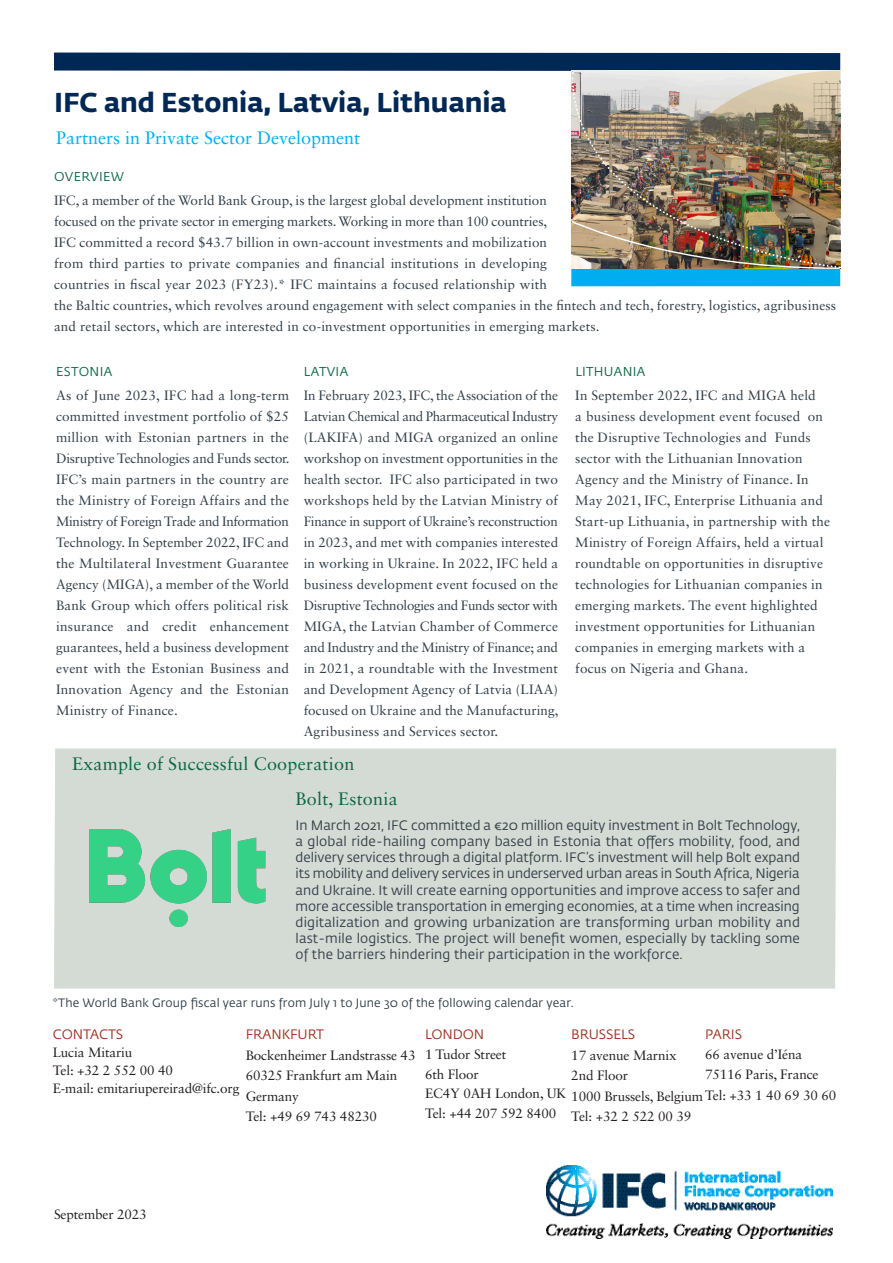
<style>
.page{position:relative;width:893px;height:1263px;background:#fff}
.page>*{position:absolute;margin:0;border:0;box-sizing:border-box;transform-origin:0 0}
.t1{font:700 27px "Fedra Sans Std";color:#002855}
.Body_Subheads{font:18px "Sabon LT Std";letter-spacing:.015em;color:#0b6645}
.Subheader{font:18px "Sabon LT Std";color:#00aeef}
.Body_Subheads-2{font:13.5px/21px "Sabon LT Std";letter-spacing:.015em;color:#313e48;text-align:justify}
.Body{font:13.5px/16.2px "Fedra Sans Std";letter-spacing:.015em;color:#333e48;text-align:justify}
.Body-2{font:13.5px/21px "Sabon LT Std";letter-spacing:.015em;color:#313e48}
._4_-_ContactInfo_Bod{font:13.5px "Sabon LT Std";letter-spacing:-.01em;color:#231f20}
._4_-_ContactInfo_Bod-2{font:13.5px "Fedra Sans Std";letter-spacing:-.01em;color:#9c3022}
.Body_Subheads-3{font:12.75px "Fedra Sans Std";letter-spacing:.025em;color:#0b6645}
.Body-3{font:12px "Fedra Sans Std";letter-spacing:.015em;color:#2f3d47}
</style>
<div class="page">
<div style="left:571px;top:268px;width:269px;height:18px;background:#00aeef"></div>
<img style="left:54px;top:52px;width:787px;height:218px">
<img style="left:547px;top:1166px;width:285px;height:72px">
<div style="left:54px;top:748px;width:782px;height:240px;background:#d3dbd4"></div>
<img style="left:89px;top:829px;width:177px;height:97px">
<p class="t1" style="left:54px;top:86px;width:454px">IFC and Estonia, Latvia, Lithuania</p>
<p class="Subheader" style="left:56px;top:127px;width:306px">Partners in Private Sector Development</p>
<p class="Body_Subheads-3" style="left:54px;top:168px;width:71px">OVERVIEW</p>
<p class="Body-2" style="left:54px;top:189px;width:784px">IFC, a member of the World Bank Group, is the largest global development institution<br>focused on the private sector in emerging markets. Working in more than 100 countries,<br>IFC committed a record $43.7 billion in own-account investments and mobilization<br>from third parties to private companies and financial institutions in developing<br>countries in fiscal year 2023 (FY23).* IFC maintains a focused relationship with<br>the Baltic countries, which revolves around engagement with select companies in the fintech and tech, forestry, logistics, agribusiness and retail sectors, which are interested in co-investment opportunities in emerging markets.</p>
<p class="Body_Subheads-3" style="left:56px;top:364px;width:58px">ESTONIA</p>
<p class="Body_Subheads-2" style="left:56px;top:385px;width:235px">As of June 2023, IFC had a long-term committed investment portfolio of $25 million with Estonian partners in the Disruptive Technologies and Funds sector.<br>IFC’s main partners in the country are the Ministry of Foreign Affairs and the Ministry of Foreign Trade and Information Technology. In September 2022, IFC and the Multilateral Investment Guarantee Agency (MIGA), a member of the World Bank Group which offers political risk insurance and credit enhancement guarantees, held a business development event with the Estonian Business and Innovation Agency and the Estonian Ministry of Finance.</p>
<p class="Body_Subheads" style="left:72px;top:753px;width:284px">Example of Successful Cooperation</p>
<p class="Body_Subheads" style="left:296px;top:788px;width:104px">Bolt, Estonia</p>
<p class="Body" style="left:296px;top:817px;width:506px">In March 2021, IFC committed a €20 million equity investment in Bolt Technology, a global ride-hailing company based in Estonia that offers mobility, food, and delivery services through a digital platform. IFC’s investment will help Bolt expand its mobility and delivery services in underserved urban areas in South Africa, Nigeria and Ukraine. It will create earning opportunities and improve access to safer and more accessible transportation in emerging economies, at a time when increasing digitalization and growing urbanization are transforming urban mobility and last-mile logistics. The project will benefit women, especially by tackling some of the barriers hindering their participation in the workforce.</p>
<p class="Body_Subheads-3" style="left:304px;top:364px;width:46px">LATVIA</p>
<p class="Body_Subheads-2" style="left:304px;top:385px;width:256px">In February 2023, IFC, the Association of the Latvian Chemical and Pharmaceutical Industry (LAKIFA) and MIGA organized an online workshop on investment opportunities in the health sector. IFC also participated in two workshops held by the Latvian Ministry of Finance in support of Ukraine’s reconstruction in 2023, and met with companies interested in working in Ukraine. In 2022, IFC held a business development event focused on the Disruptive Technologies and Funds sector with MIGA, the Latvian Chamber of Commerce and Industry and the Ministry of Finance; and in 2021, a roundtable with the Investment and Development Agency of Latvia (LIAA) focused on Ukraine and the Manufacturing, Agribusiness and Services sector.</p>
<p class="Body_Subheads-3" style="left:575px;top:364px;width:72px">LITHUANIA</p>
<p class="Body_Subheads-2" style="left:575px;top:385px;width:256px;text-align:left">In September 2022, IFC and MIGA held<br>a business development event focused on the Disruptive Technologies and Funds sector with the Lithuanian Innovation Agency and the Ministry of Finance. In May 2021, IFC, Enterprise Lithuania and Start-up Lithuania, in partnership with the Ministry of Foreign Affairs, held a virtual roundtable on opportunities in disruptive technologies for Lithuanian companies in emerging markets. The event highlighted investment opportunities for Lithuanian companies in emerging markets with a focus on Nigeria and Ghana.</p>
<p class="Body-3" style="left:53px;top:995px;width:522px">*The World Bank Group fiscal year runs from July 1 to June 30 of the following calendar year.</p>
<p class="_4_-_ContactInfo_Bod-2" style="left:53px;top:1026px;width:72px">CONTACTS</p>
<p class="_4_-_ContactInfo_Bod" style="left:53px;top:1044px;width:81px">Lucia Mitariu</p>
<p class="_4_-_ContactInfo_Bod" style="left:53px;top:1062px;width:122px">Tel: +32 2 552 00 40</p>
<p class="_4_-_ContactInfo_Bod" style="left:53px;top:1080px;width:188px">E-mail: emitariupereirad@ifc.org</p>
<p class="_4_-_ContactInfo_Bod-2" style="left:246px;top:1026px;width:80px">FRANKFURT</p>
<p class="_4_-_ContactInfo_Bod" style="left:246px;top:1047px;width:171px">Bockenheimer Landstrasse 43</p>
<p class="_4_-_ContactInfo_Bod" style="left:246px;top:1067px;width:153px">60325 Frankfurt am Main</p>
<p class="_4_-_ContactInfo_Bod" style="left:246px;top:1088px;width:55px">Germany</p>
<p class="_4_-_ContactInfo_Bod" style="left:246px;top:1108px;width:133px">Tel: +49 69 743 48230</p>
<p class="_4_-_ContactInfo_Bod-2" style="left:425px;top:1026px;width:61px">LONDON</p>
<p class="_4_-_ContactInfo_Bod" style="left:425px;top:1046px;width:83px">1 Tudor Street</p>
<p class="_4_-_ContactInfo_Bod" style="left:425px;top:1066px;width:55px">6th Floor</p>
<p class="_4_-_ContactInfo_Bod" style="left:425px;top:1085px;width:143px">EC4Y 0AH London, UK</p>
<p class="_4_-_ContactInfo_Bod" style="left:425px;top:1105px;width:133px">Tel: +44 207 592 8400</p>
<p class="_4_-_ContactInfo_Bod-2" style="left:571px;top:1026px;width:65px">BRUSSELS</p>
<p class="_4_-_ContactInfo_Bod" style="left:571px;top:1047px;width:107px">17 avenue Marnix</p>
<p class="_4_-_ContactInfo_Bod" style="left:571px;top:1067px;width:58px">2nd Floor</p>
<p class="_4_-_ContactInfo_Bod" style="left:571px;top:1088px;width:266px">1000 Brussels, Belgium Tel: +33 1 40 69 30 60</p>
<p class="_4_-_ContactInfo_Bod" style="left:571px;top:1108px;width:122px">Tel: +32 2 522 00 39</p>
<p class="_4_-_ContactInfo_Bod-2" style="left:705px;top:1026px;width:38px">PARIS</p>
<p class="_4_-_ContactInfo_Bod" style="left:705px;top:1046px;width:98px">66 avenue d’Iéna</p>
<p class="_4_-_ContactInfo_Bod" style="left:705px;top:1066px;width:115px">75116 Paris, France</p>
<p class="_4_-_ContactInfo_Bod" style="left:54px;top:1206px;width:94px">September 2023</p>
</div>
